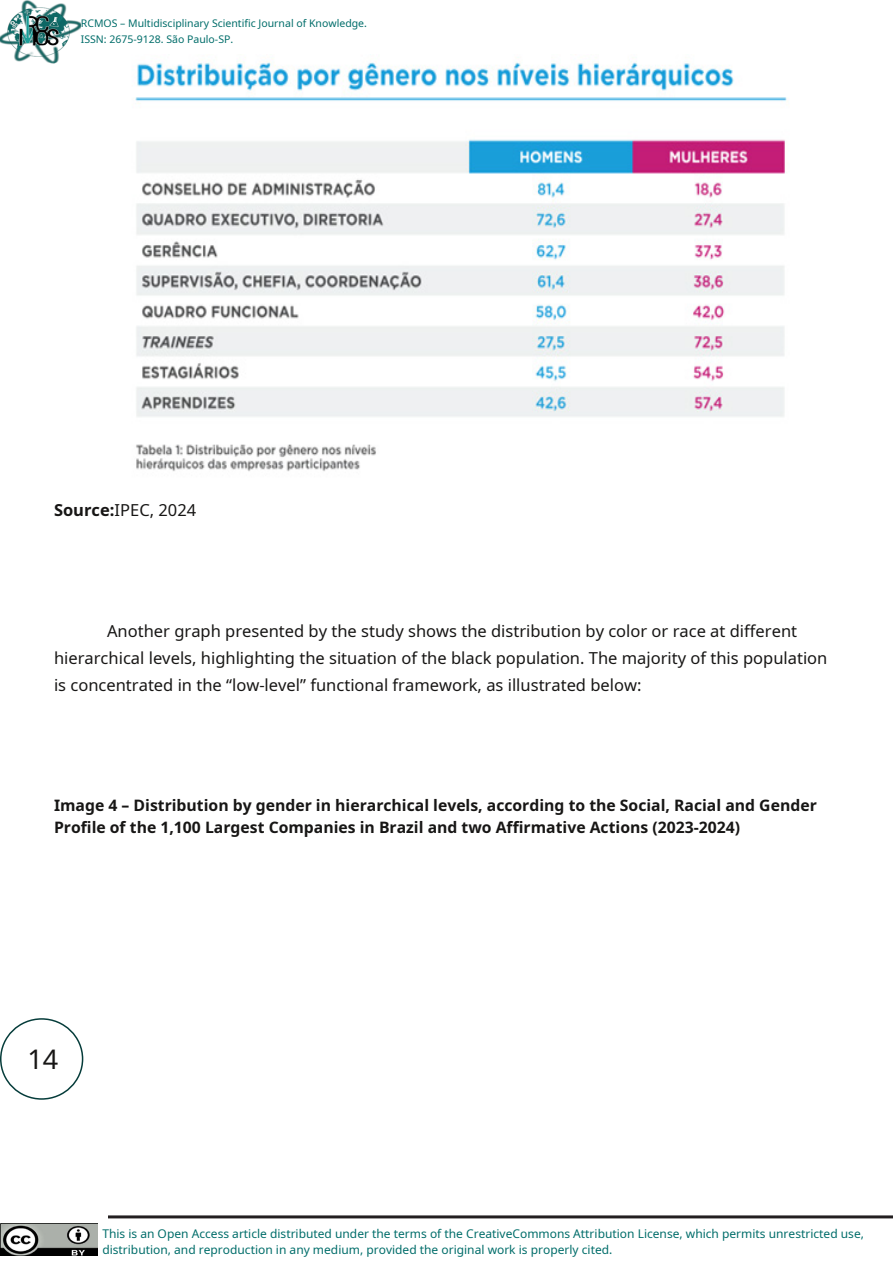
<style>
.page{position:relative;width:893px;height:1263px;background:#fff}
.page>*{position:absolute;margin:0;border:0;box-sizing:border-box;transform-origin:0 0}
.t1{font:27px "Noto Sans";color:#171615}
.t2{font:16.5px/27px "Noto Sans";color:#171615}
.t3{font:700 15.75px/21.6px "Noto Sans";color:#171615}
.t4{font:12px/16.5px "Noto Sans";color:#006d6a}
.t5{font:10.5px/16.5px "Noto Sans";color:#006d6a}
.s1{font-weight:700}
</style>
<div class="page">
<img style="left:0;top:1224px;width:97px;height:32px">
<img style="left:0;top:0;width:81px;height:64px">
<div style="left:0;top:1018px;width:83px;height:82px;border:2px solid #053c3a;border-radius:50%"></div>
<hr style="left:108px;top:1215px;width:785px;height:3px;background:#231f20">
<img style="left:135px;top:61px;width:652px;height:411px">
<p class="t5" style="left:81px;top:14px;width:288px">RCMOS – Multidisciplinary Scientific Journal of Knowledge.<br>ISSN: 2675-9128. São Paulo-SP.</p>
<p class="t2" style="left:54px;top:496px;width:144px"><span class="s1">Source:</span>IPEC, 2024</p>
<p class="t2" style="left:54px;top:617px;width:775px;text-indent:53px">Another graph presented by the study shows the distribution by color or race at different hierarchical levels, highlighting the situation of the black population. The majority of this population is concentrated in the “low-level” functional framework, as illustrated below:</p>
<p class="t3" style="left:54px;top:794px;width:764px">Image 4 – Distribution by gender in hierarchical levels, according to the Social, Racial and Gender<br>Profile of the 1,100 Largest Companies in Brazil and two Affirmative Actions (2023-2024)</p>
<h1 class="t1" style="left:27px;top:1040px;width:32px">14</h1>
<p class="t4" style="left:102px;top:1225px;width:763px">This is an Open Access article distributed under the terms of the CreativeCommons Attribution License, which permits unrestricted use, distribution, and reproduction in any medium, provided the original work is properly cited.</p>
</div>
